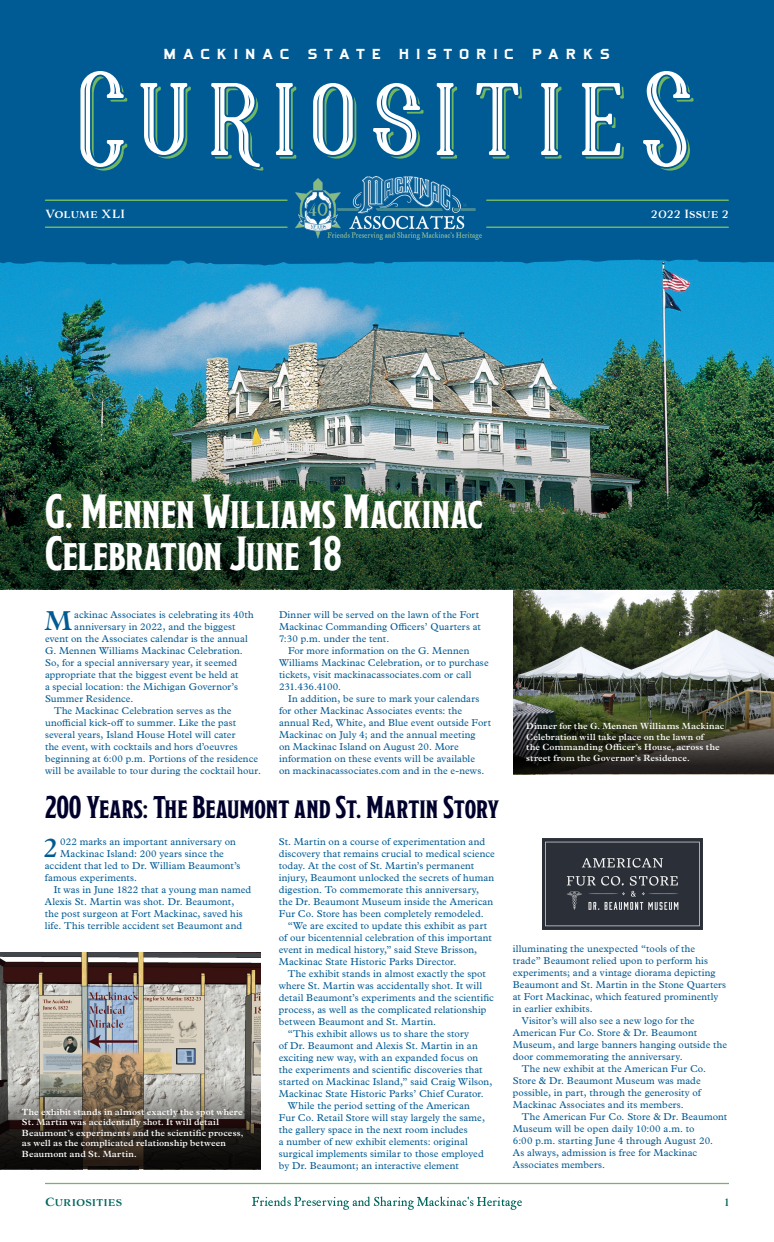
<style>
.page{position:relative;width:774px;height:1242px;background:#fff}
.page>*{position:absolute;margin:0;border:0;box-sizing:border-box;transform-origin:0 0}
.t1{font:700 48px/42px "Modesto Condensed";letter-spacing:-.005em;color:#fff}
.t2{font:700 31.4px "Modesto Condensed";color:#00002c}
.Body_Copy_w_Drop_Cap{font:600 27.6px "Plantin MT Pro";color:#005a93}
.t3{font:18px "LHF Antique Half Block";letter-spacing:.4em;color:#fff}
.t4{font:11px "Adorn Serif";letter-spacing:-.005em;color:#fff}
.t5{font:11px "Adorn Serif";color:#00675e}
.Body_Copy{font:10px/12px "Plantin MT Pro";letter-spacing:.01em;color:#005a93}
.Body_Copy_w_Drop_Cap-2{font:10px "Plantin MT Pro";letter-spacing:.01em;color:#005a93}
.t6{font:600 9px/10.5px "Plantin MT Pro";letter-spacing:.015em;color:#fff}
</style>
<div class="page">
<img style="left:513px;top:589px;width:261px;height:104px">
<svg style="left:513px;top:693px;width:261px;height:81px;background:#3a3d2e"></svg>
<img style="left:0;top:266px;width:774px;height:162px">
<div style="left:0;top:0;width:774px;height:266px;background:#005a93"></div>
<hr style="left:46px;top:200px;width:241px;height:1px;background:#70b764">
<hr style="left:487px;top:200px;width:241px;height:1px;background:#70b764">
<hr style="left:46px;top:227px;width:241px;height:1px;background:#70b764">
<hr style="left:487px;top:227px;width:241px;height:1px;background:#70b764">
<svg style="left:80px;top:71px;width:47px;height:100px"></svg>
<svg style="left:140px;top:83px;width:51px;height:76px"></svg>
<svg style="left:211px;top:83px;width:52px;height:88px"></svg>
<svg style="left:276px;top:83px;width:20px;height:76px"></svg>
<svg style="left:313px;top:83px;width:43px;height:76px"></svg>
<svg style="left:373px;top:83px;width:51px;height:76px"></svg>
<svg style="left:437px;top:83px;width:20px;height:76px"></svg>
<svg style="left:476px;top:83px;width:46px;height:76px"></svg>
<svg style="left:541px;top:83px;width:21px;height:76px"></svg>
<svg style="left:582px;top:83px;width:42px;height:76px"></svg>
<svg style="left:643px;top:71px;width:51px;height:100px"></svg>
<img style="left:296px;top:177px;width:185px;height:62px">
<img style="left:0;top:428px;width:774px;height:161px">
<img style="left:0;top:952px;width:261px;height:128px">
<svg style="left:0;top:1080px;width:261px;height:89px;background:#4e4841"></svg>
<img style="left:543px;top:838px;width:159px;height:92px">
<svg style="left:252px;top:1196px;width:270px;height:14px"></svg>
<hr style="left:45px;top:1183px;width:684px;height:1px;background:#70b764">
<p class="t3" style="left:164px;top:45px;width:447px">MACKINAC STATE HISTORIC PARKS</p>
<p class="t4" style="left:45px;top:206px;width:82px">Volume XLI</p>
<p class="t4" style="left:651px;top:206px;width:80px">2022 Issue 2</p>
<p class="t1" style="left:45px;top:491px;width:439px">G. Mennen Williams Mackinac<br>Celebration June 18</p>
<p class="Body_Copy_w_Drop_Cap" style="left:45px;top:604px;width:29px">M</p>
<p class="Body_Copy_w_Drop_Cap-2" style="left:74px;top:609px;width:181px">ackinac Associates is celebrating its 40th</p>
<p class="Body_Copy_w_Drop_Cap-2" style="left:74px;top:621px;width:163px">anniversary in 2022, and the biggest</p>
<p class="Body_Copy_w_Drop_Cap-2" style="left:45px;top:633px;width:204px">event on the Associates calendar is the annual</p>
<p class="Body_Copy_w_Drop_Cap-2" style="left:45px;top:645px;width:199px">G. Mennen Williams Mackinac Celebration.</p>
<p class="Body_Copy_w_Drop_Cap-2" style="left:45px;top:657px;width:194px">So, for a special anniversary year, it seemed</p>
<p class="Body_Copy_w_Drop_Cap-2" style="left:45px;top:669px;width:195px">appropriate that the biggest event be held at</p>
<p class="Body_Copy_w_Drop_Cap-2" style="left:45px;top:681px;width:195px">a special location: the Michigan Governor’s</p>
<p class="Body_Copy_w_Drop_Cap-2" style="left:45px;top:693px;width:90px">Summer Residence.</p>
<p class="Body_Copy" style="left:45px;top:705px;width:217px;text-indent:9px">The Mackinac Celebration serves as the unofficial kick-off to summer. Like the past several years, Island House Hotel will cater<br>the event, with cocktails and hors d’oeuvres beginning at 6:00 p.m. Portions of the residence will be available to tour during the cocktail hour.</p>
<p class="Body_Copy" style="left:279px;top:609px;width:203px">Dinner will be served on the lawn of the Fort<br>Mackinac Commanding Officers’ Quarters at<br>7:30 p.m. under the tent.</p>
<p class="Body_Copy" style="left:279px;top:645px;width:211px;text-indent:9px">For more information on the G. Mennen Williams Mackinac Celebration, or to purchase tickets, visit mackinacassociates.com or call 231.436.4100.</p>
<p class="Body_Copy" style="left:279px;top:693px;width:214px;text-indent:9px">In addition, be sure to mark your calendars for other Mackinac Associates events: the annual Red, White, and Blue event outside Fort Mackinac on July 4; and the annual meeting<br>on Mackinac Island on August 20. More information on these events will be available<br>on mackinacassociates.com and in the e-news.</p>
<p class="t2" style="left:45px;top:792px;width:456px">200 Years: The Beaumont and St. Martin Story</p>
<p class="Body_Copy_w_Drop_Cap" style="left:44px;top:832px;width:16px">2</p>
<p class="Body_Copy_w_Drop_Cap-2" style="left:60px;top:836px;width:177px">022 marks an important anniversary on</p>
<p class="Body_Copy_w_Drop_Cap-2" style="left:60px;top:848px;width:165px">Mackinac Island: 200 years since the</p>
<p class="Body_Copy_w_Drop_Cap-2" style="left:45px;top:860px;width:197px">accident that led to Dr. William Beaumont’s</p>
<p class="Body_Copy_w_Drop_Cap-2" style="left:45px;top:872px;width:94px">famous experiments.</p>
<p class="Body_Copy" style="left:45px;top:884px;width:208px;text-indent:9px">It was in June 1822 that a young man named Alexis St. Martin was shot. Dr. Beaumont,<br>the post surgeon at Fort Mackinac, saved his life. This terrible accident set Beaumont and</p>
<p class="t6" style="left:22px;top:1106px;width:223px">The exhibit stands in almost exactly the spot where St. Martin was accidentally shot. It will detail Beaumont’s experiments and the scientific process, as well as the complicated relationship between Beaumont and St. Martin.</p>
<p class="Body_Copy" style="left:279px;top:836px;width:218px">St. Martin on a course of experimentation and discovery that remains crucial to medical science today. At the cost of St. Martin’s permanent injury, Beaumont unlocked the secrets of human digestion. To commemorate this anniversary, the Dr. Beaumont Museum inside the American Fur Co. Store has been completely remodeled.</p>
<p class="Body_Copy" style="left:279px;top:920px;width:215px;text-indent:9px">“We are excited to update this exhibit as part of our bicentennial celebration of this important event in medical history,” said Steve Brisson, Mackinac State Historic Parks Director.</p>
<p class="Body_Copy" style="left:279px;top:968px;width:217px;text-indent:9px">The exhibit stands in almost exactly the spot where St. Martin was accidentally shot. It will detail Beaumont’s experiments and the scientific process, as well as the complicated relationship between Beaumont and St. Martin.</p>
<p class="Body_Copy" style="left:279px;top:1028px;width:215px;text-indent:9px">“This exhibit allows us to share the story<br>of Dr. Beaumont and Alexis St. Martin in an exciting new way, with an expanded focus on the experiments and scientific discoveries that started on Mackinac Island,” said Craig Wilson, Mackinac State Historic Parks’ Chief Curator.</p>
<p class="Body_Copy" style="left:279px;top:1100px;width:208px;text-indent:9px">While the period setting of the American Fur Co. Retail Store will stay largely the same, the gallery space in the next room includes<br>a number of new exhibit elements: original surgical implements similar to those employed by Dr. Beaumont; an interactive element</p>
<p class="t6" style="left:526px;top:721px;width:200px">Dinner for the G. Mennen Williams Mackinac Celebration will take place on the lawn of<br>the Commanding Officer’s House, across the street from the Governor’s Residence.</p>
<p class="Body_Copy" style="left:513px;top:943px;width:215px">illuminating the unexpected “tools of the<br>trade” Beaumont relied upon to perform his experiments; and a vintage diorama depicting Beaumont and St. Martin in the Stone Quarters at Fort Mackinac, which featured prominently in earlier exhibits.</p>
<p class="Body_Copy" style="left:513px;top:1015px;width:216px;text-indent:9px">Visitor’s will also see a new logo for the American Fur Co. Store &amp; Dr. Beaumont Museum, and large banners hanging outside the door commemorating the anniversary.</p>
<p class="Body_Copy" style="left:513px;top:1063px;width:195px;text-indent:9px">The new exhibit at the American Fur Co.<br>Store &amp; Dr. Beaumont Museum was made possible, in part, through the generosity of Mackinac Associates and its members.</p>
<p class="Body_Copy" style="left:513px;top:1111px;width:216px;text-indent:9px">The American Fur Co. Store &amp; Dr. Beaumont Museum will be open daily 10:00 a.m. to<br>6:00 p.m. starting June 4 through August 20.<br>As always, admission is free for Mackinac Associates members.</p>
<p class="t5" style="left:45px;top:1194px;width:79px">Curiosities</p>
<p class="t5" style="left:725px;top:1194px;width:6px">1</p>
</div>
